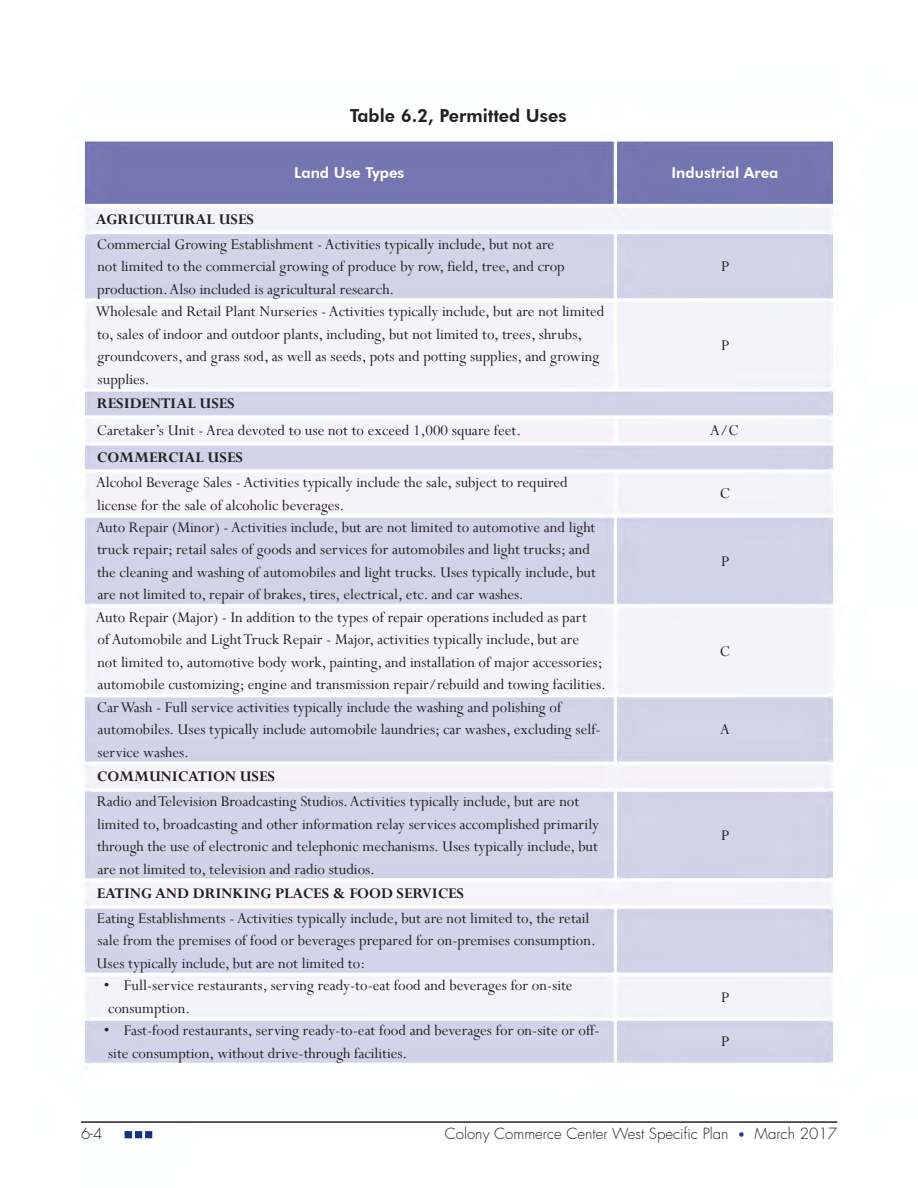
<style>
.page{position:relative;width:918px;height:1188px;background:#fff}
.page>*{position:absolute;margin:0;border:0;box-sizing:border-box;transform-origin:0 0}
.t1{font:800 18px "Futura BT";color:#231f20}
.t2{font:16.5px/22.5px "Perpetua";color:#231f20}
.t3{font:700 16.5px "Perpetua";color:#231f20}
.t4{font:300 15px "Futura";color:#231f20}
.t5{font:800 15px "Futura BT";color:#fff}
.s1{font-size:12px;color:#253f8e}
</style>
<div class="page">
<img style="left:81px;top:140px;width:757px;height:999px">
<p class="t1" style="left:350px;top:104px;width:218px">Table 6.2, Permitted Uses</p>
<p class="t5" style="left:294px;top:164px;width:112px">Land Use Types</p>
<p class="t5" style="left:671px;top:164px;width:109px">Industrial Area</p>
<p class="t3" style="left:96px;top:209px;width:160px">AGRICULTURAL USES</p>
<p class="t2" style="left:97px;top:232px;width:469px">Commercial Growing Establishment - Activities typically include, but not are not limited to the commercial growing of produce by row, field, tree, and crop production. Also included is agricultural research.</p>
<p class="t2" style="left:95px;top:300px;width:511px">Wholesale and Retail Plant Nurseries - Activities typically include, but are not limited to, sales of indoor and outdoor plants, including, but not limited to, trees, shrubs, groundcovers, and grass sod, as well as seeds, pots and potting supplies, and growing supplies.</p>
<p class="t2" style="left:721px;top:255px;width:10px">P</p>
<p class="t2" style="left:721px;top:334px;width:10px">P</p>
<p class="t3" style="left:97px;top:393px;width:139px">RESIDENTIAL USES</p>
<p class="t2" style="left:97px;top:419px;width:426px">Caretaker’s Unit - Area devoted to use not to exceed 1,000 square feet.</p>
<p class="t2" style="left:710px;top:419px;width:30px">A/C</p>
<p class="t3" style="left:97px;top:447px;width:147px">COMMERCIAL USES</p>
<p class="t2" style="left:96px;top:471px;width:473px">Alcohol Beverage Sales - Activities typically include the sale, subject to required license for the sale of alcoholic beverages.</p>
<p class="t2" style="left:720px;top:482px;width:12px">C</p>
<p class="t2" style="left:96px;top:516px;width:501px">Auto Repair (Minor) - Activities include, but are not limited to automotive and light truck repair; retail sales of goods and services for automobiles and light trucks; and the cleaning and washing of automobiles and light trucks. Uses typically include, but are not limited to, repair of brakes, tires, electrical, etc. and car washes.</p>
<p class="t2" style="left:721px;top:549px;width:10px">P</p>
<p class="t2" style="left:96px;top:605px;width:511px">Auto Repair (Major) - In addition to the types of repair operations included as part<br>of Automobile and Light Truck Repair - Major, activities typically include, but are<br>not limited to, automotive body work, painting, and installation of major accessories; automobile customizing; engine and transmission repair/rebuild and towing facilities.</p>
<p class="t2" style="left:97px;top:695px;width:505px">Car Wash - Full service activities typically include the washing and polishing of automobiles. Uses typically include automobile laundries; car washes, excluding self&shy;service washes.</p>
<p class="t3" style="left:97px;top:766px;width:179px">COMMUNICATION USES</p>
<p class="t2" style="left:97px;top:790px;width:503px">Radio and Television Broadcasting Studios. Activities typically include, but are not limited to, broadcasting and other information relay services accomplished primarily through the use of electronic and telephonic mechanisms. Uses typically include, but are not limited to, television and radio studios.</p>
<p class="t3" style="left:97px;top:883px;width:369px">EATING AND DRINKING PLACES &amp; FOOD SERVICES</p>
<p class="t2" style="left:97px;top:907px;width:501px">Eating Establishments - Activities typically include, but are not limited to, the retail sale from the premises of food or beverages prepared for on-premises consumption.<br>Uses typically include, but are not limited to:</p>
<p class="t2" style="left:104px;top:974px;width:470px">• Full-service restaurants, serving ready-to-eat food and beverages for on-site consumption.</p>
<p class="t2" style="left:104px;top:1019px;width:497px">• Fast-food restaurants, serving ready-to-eat food and beverages for on-site or off&shy;site consumption, without drive-through facilities.</p>
<p class="t2" style="left:720px;top:639px;width:12px">C</p>
<p class="t2" style="left:720px;top:718px;width:11px">A</p>
<p class="t2" style="left:721px;top:823px;width:10px">P</p>
<p class="t2" style="left:721px;top:985px;width:10px">P</p>
<p class="t2" style="left:721px;top:1030px;width:10px">P</p>
<p class="t4" style="left:81px;top:1125px;width:23px">6-4</p>
<p class="t4" style="left:445px;top:1125px;width:394px">Colony Commerce Center West Specific Plan <span class="s1">•</span> March 2017</p>
</div>
